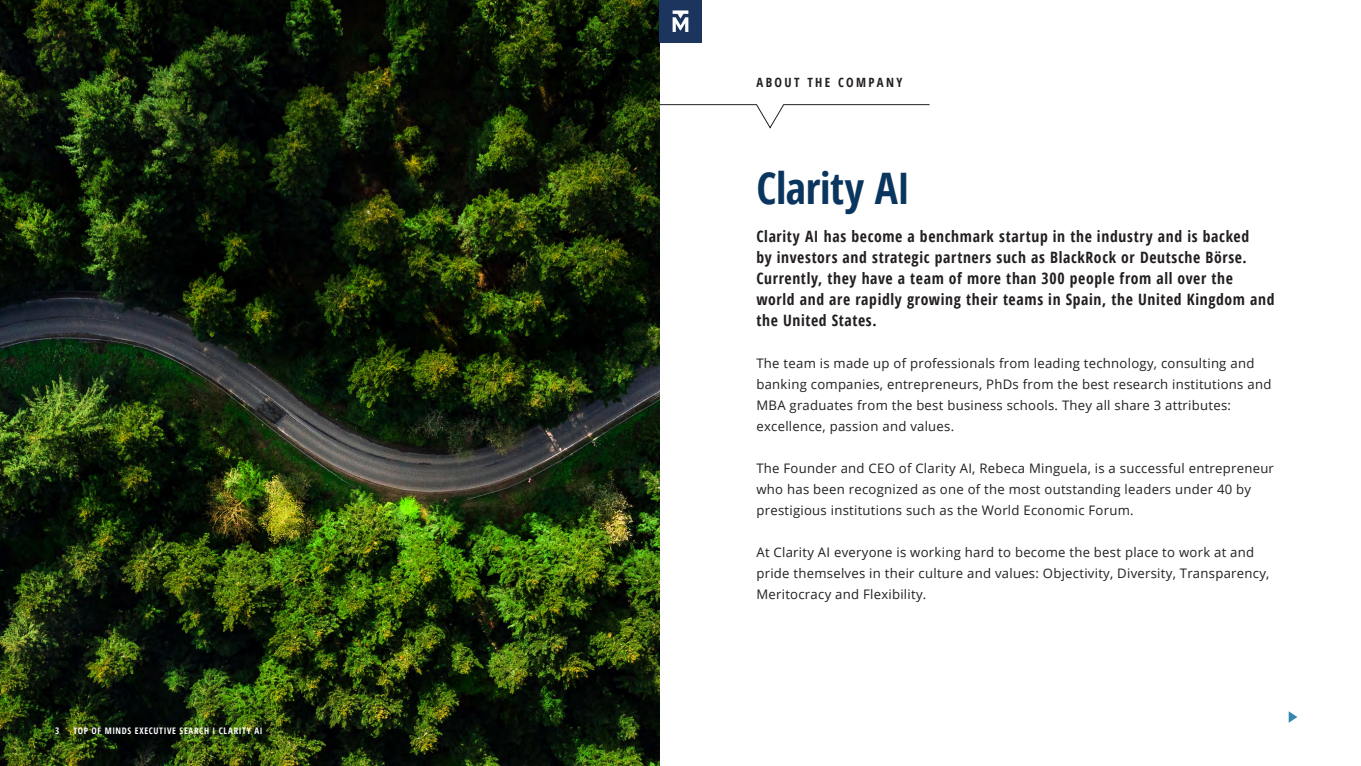
<style>
.page{position:relative;width:1361px;height:766px;background:#fff}
.page>*{position:absolute;margin:0;border:0;box-sizing:border-box;transform-origin:0 0}
.Page_header_kopie{font:700 condensed 43.42px "Open Sans";letter-spacing:-.01em;color:#0a355e}
.t1{font:700 condensed 15.67px/21px "Open Sans";letter-spacing:.04em;color:#231f20}
.t2{font:13.12px/21px "Open Sans";letter-spacing:.02em;color:#231f20}
.t3{font:700 condensed 12.75px "Open Sans";letter-spacing:.185em;color:#231f20}
.t4{font:700 condensed 9px "Open Sans";letter-spacing:.07em;color:#fff}
</style>
<div class="page">
<svg style="left:659px;top:104px;width:271px;height:24px"></svg>
<img style="left:0;top:0;width:659px;height:765px">
<svg style="left:1288px;top:711px;width:9px;height:11px"></svg>
<div style="left:659px;top:0;width:43px;height:43px;background:#1c355e"></div>
<svg style="left:672px;top:10px;width:16px;height:22px"></svg>
<p class="t4" style="left:55px;top:724px;width:6px">3</p>
<p class="t4" style="left:73px;top:724px;width:191px">TOP OF MINDS EXECUTIVE SEARCH I CLARITY AI</p>
<p class="t3" style="left:756px;top:73px;width:147px">ABOUT THE COMPANY</p>
<p class="Page_header_kopie" style="left:756px;top:158px;width:155px">Clarity AI</p>
<p class="t1" style="left:756px;top:225px;width:519px">Clarity AI has become a benchmark startup in the industry and is backed<br>by investors and strategic partners such as BlackRock or Deutsche Börse.<br>Currently, they have a team of more than 300 people from all over the world and are rapidly growing their teams in Spain, the United Kingdom and the United States.</p>
<p class="t2" style="left:756px;top:352px;width:516px">The team is made up of professionals from leading technology, consulting and banking companies, entrepreneurs, PhDs from the best research institutions and MBA graduates from the best business schools. They all share 3 attributes: excellence, passion and values.</p>
<p class="t2" style="left:756px;top:457px;width:519px">The Founder and CEO of Clarity AI, Rebeca Minguela, is a successful entrepreneur who has been recognized as one of the most outstanding leaders under 40 by prestigious institutions such as the World Economic Forum.</p>
<p class="t2" style="left:756px;top:541px;width:514px">At Clarity AI everyone is working hard to become the best place to work at and pride themselves in their culture and values: Objectivity, Diversity, Transparency,<br>Meritocracy and Flexibility.</p>
</div>
